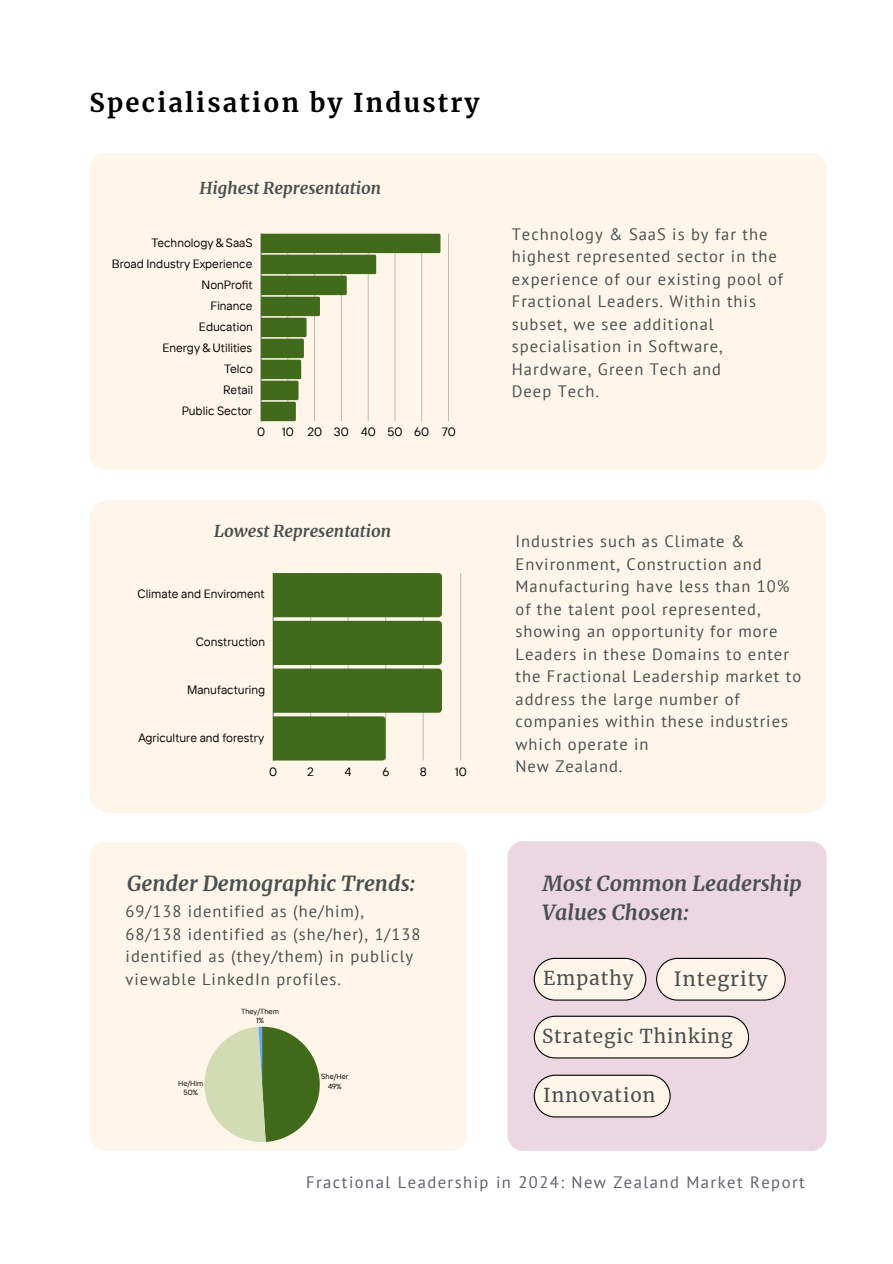
<style>
.page{position:relative;width:893px;height:1264px;background:#fff}
.page>*{position:absolute;margin:0;border:0;box-sizing:border-box;transform-origin:0 0}
.t1{font:700 25.5px "Merriweather";letter-spacing:.09em;color:#000}
.t2{font:italic 700 21px/29.2px "Merriweather";color:#495052}
.t3{font:19.5px "Merriweather";letter-spacing:.05em;color:#495052}
.t4{font:18.9px "Merriweather";letter-spacing:.05em;color:#495052}
.t5{font:16.5px/22.5px "PT Sans";letter-spacing:.06em;color:#495052}
.t6{font:16.5px "PT Sans";letter-spacing:.09em;color:#5f5f6b}
.t7{font:italic 700 16.5px "Merriweather";color:#495052}
.t8{font:12px/21px "TT Interphases";color:#000001;text-align:right}
.t9{font:7.35px/9.6px "TT Interphases";color:#000001;text-align:center}
</style>
<div class="page">
<div style="left:89px;top:153px;width:737px;height:316px;background:#fff6e9"></div>
<hr style="left:448px;top:234px;width:1px;height:187px;background:#000001">
<svg style="left:261px;top:234px;width:179px;height:187px;background:#b7c09b"></svg>
<div style="left:89px;top:500px;width:737px;height:312px;background:#fff6e9;border-radius:19px"></div>
<hr style="left:460px;top:573px;width:1px;height:187px;background:#000001">
<svg style="left:273px;top:573px;width:169px;height:187px;background:#5b7c36"></svg>
<div style="left:507px;top:841px;width:319px;height:309px;background:#ebd6e1"></div>
<svg style="left:533px;top:1074px;width:137px;height:43px;background:#f0e6dc"></svg>
<svg style="left:656px;top:957px;width:129px;height:43px;background:#f0e7dc"></svg>
<svg style="left:533px;top:957px;width:113px;height:43px;background:#efe6dc"></svg>
<svg style="left:533px;top:1015px;width:215px;height:43px;background:#f2e8dd"></svg>
<div style="left:89px;top:841px;width:377px;height:309px;background:#fff6e9"></div>
<svg style="left:204px;top:1026px;width:116px;height:116px;background:#a4b686"></svg>
<p class="t1" style="left:89px;top:87px;width:391px">Specialisation by Industry</p>
<h4 class="t7" style="left:199px;top:177px;width:183px">Highest Representation</h4>
<p class="t8" style="left:112px;top:231px;width:143px">Technology &amp; SaaS<br>Broad Industry Experience<br>NonProfit<br>Finance<br>Education<br>Energy &amp; Utilities<br>Telco<br>Retail<br>Public Sector</p>
<p class="t8" style="left:257px;top:421px;width:10px">0</p>
<p class="t8" style="left:282px;top:421px;width:175px">10 20 30 40 50 60 70</p>
<p class="t7" style="left:214px;top:520px;width:179px">Lowest Representation</p>
<p class="t8" style="left:138px;top:583px;width:129px">Climate and Enviroment</p>
<p class="t8" style="left:196px;top:631px;width:71px">Construction</p>
<p class="t8" style="left:187px;top:678px;width:80px">Manufacturing</p>
<p class="t8" style="left:138px;top:726px;width:127px">Agriculture and forestry</p>
<p class="t8" style="left:269px;top:760px;width:10px">0</p>
<p class="t8" style="left:307px;top:760px;width:8px">2</p>
<p class="t8" style="left:345px;top:760px;width:8px">4</p>
<p class="t8" style="left:382px;top:760px;width:8px">6</p>
<p class="t8" style="left:419px;top:760px;width:9px">8</p>
<p class="t8" style="left:455px;top:760px;width:14px">10</p>
<p class="t2" style="left:127px;top:868px;width:290px">Gender Demographic Trends:</p>
<p class="t5" style="left:126px;top:899px;width:240px">69/138 identified as (he/him),</p>
<p class="t5" style="left:126px;top:922px;width:296px">68/138 identified as (she/her), 1/138 identified as (they/them) in publicly viewable LinkedIn profiles.</p>
<p class="t9" style="left:241px;top:1006px;width:39px">They/Them<br>1%</p>
<p class="t9" style="left:178px;top:1078px;width:27px">He/Him<br>50%</p>
<p class="t9" style="left:321px;top:1071px;width:29px">She/Her<br>49%</p>
<h3 class="t5" style="left:512px;top:222px;width:273px">Technology &amp; SaaS is by far the highest represented sector in the experience of our existing pool of<br>Fractional Leaders. Within this subset, we see additional specialisation in Software,<br>Hardware, Green Tech and</h3>
<h2 class="t5" style="left:512px;top:380px;width:89px">Deep Tech.</h2>
<h2 class="t5" style="left:515px;top:530px;width:287px">Industries such as Climate &amp;<br>Environment, Construction and<br>Manufacturing have less than 10% of the talent pool represented, showing an opportunity for more<br>Leaders in these Domains to enter the Fractional Leadership market to address the large number of companies within these industries which operate in</h2>
<p class="t5" style="left:515px;top:755px;width:108px">New Zealand.</p>
<h3 class="t2" style="left:542px;top:868px;width:261px">Most Common Leadership<br>Values Chosen:</h3>
<h3 class="t4" style="left:543px;top:966px;width:92px">Empathy</h3>
<h3 class="t4" style="left:542px;top:1024px;width:192px">Strategic Thinking</h3>
<h4 class="t3" style="left:674px;top:966px;width:95px">Integrity</h4>
<p class="t4" style="left:543px;top:1083px;width:114px">Innovation</p>
<h1 class="t6" style="left:306px;top:1171px;width:500px">Fractional Leadership in 2024: New Zealand Market Report</h1>
</div>
